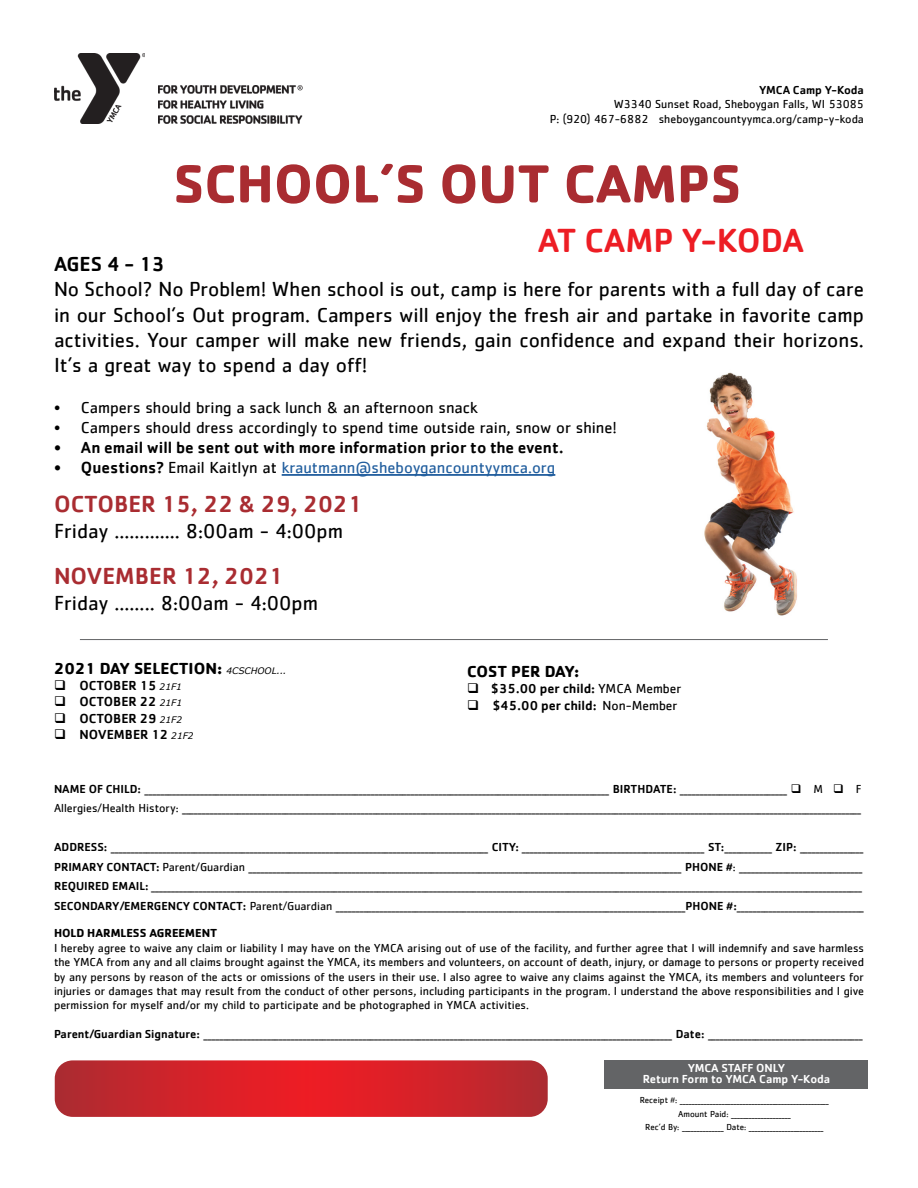
<style>
.page{position:relative;width:918px;height:1188px;background:#fff}
.page>*{position:absolute;margin:0;border:0;box-sizing:border-box;transform-origin:0 0}
.t1{font:700 55.5px "Cachet";color:#a92c31}
.t2{font:500 34.5px "Cachet";color:#ed1d24}
.t3{font:500 24px "Cachet";color:#a92c31}
.t4{font:21px/25.2px "Cachet";color:#000;text-align:justify}
.t5{font:500 21px "Cachet";color:#000}
.t6{font:16.5px "Cachet";color:#000}
.t7{font:16.5px "Cachet";color:#215e9e}
.t8{font:500 16.5px "Cachet";color:#000}
.t9{font:700 16.5px "Cachet";color:#000}
.t10{font:500 13.5px "Cachet";color:#000}
.t11{font:12px/14.4px "Cachet";color:#000}
.t12{font:500 12px/10.5px "Cachet";color:#fff;text-align:center}
.t13{font:700 12px "Cachet";color:#000}
.t14{font:500 12px "Cachet";color:#000}
.t15{font:9px/13.5px "Cachet";color:#000;text-align:center}
.s1{font-weight:500;color:#000}
.s2{color:#000}
.s3{font-family:"Verdana";font-weight:400;font-style:italic;font-size:9px}
.s4{font-weight:400}
.s5{font-weight:500}
</style>
<div class="page">
<img style="left:704px;top:372px;width:93px;height:244px">
<div style="left:605px;top:1060px;width:263px;height:29px;background:#636466"></div>
<hr style="left:282px;top:474px;width:273px;height:2px;background:#215e9e">
<hr style="left:80px;top:639px;width:748px;height:1px;background:#636466">
<svg style="left:55px;top:1060px;width:493px;height:57px;background:#d1272e"></svg>
<img style="left:159px;top:85px;width:143px;height:39px">
<img style="left:54px;top:53px;width:91px;height:70px">
<p class="t14" style="left:759px;top:82px;width:106px">YMCA Camp Y-Koda</p>
<p class="t11" style="left:550px;top:97px;width:316px;text-align:right">W3340 Sunset Road, Sheboygan Falls, WI 53085<br>P: (920) 467-6882 sheboygancountyymca.org/camp-y-koda</p>
<h1 class="t1" style="left:173px;top:148px;width:570px">SCHOOL’S OUT CAMPS</h1>
<h2 class="t2" style="left:538px;top:219px;width:268px">AT CAMP Y-KODA</h2>
<h3 class="t5" style="left:54px;top:251px;width:112px">AGES 4 - 13</h3>
<p class="t4" style="left:54px;top:276px;width:811px">No School? No Problem! When school is out, camp is here for parents with a full day of care in our School’s Out program. Campers will enjoy the fresh air and partake in favorite camp activities. Your camper will make new friends, gain confidence and expand their horizons.<br>It’s a great way to spend a day off!</p>
<h3 class="t6" style="left:54px;top:398px;width:425px">• Campers should bring a sack lunch &amp; an afternoon snack</h3>
<h3 class="t6" style="left:54px;top:418px;width:565px">• Campers should dress accordingly to spend time outside rain, snow or shine!</h3>
<h3 class="t8" style="left:54px;top:437px;width:511px">• An email will be sent out with more information prior to the event.</h3>
<h3 class="t7" style="left:54px;top:458px;width:503px"><span class="s1">• Questions?</span> <span class="s2">Email Kaitlyn at</span> krautmann@sheboygancountyymca.org</h3>
<h3 class="t3" style="left:54px;top:490px;width:310px">OCTOBER 15, 22 &amp; 29, 2021</h3>
<h3 class="t4" style="left:54px;top:518px;width:291px">Friday ............. 8:00am - 4:00pm</h3>
<h3 class="t3" style="left:54px;top:562px;width:231px">NOVEMBER 12, 2021</h3>
<h3 class="t4" style="left:54px;top:590px;width:266px">Friday ........ 8:00am - 4:00pm</h3>
<h3 class="t9" style="left:54px;top:658px;width:234px">2021 DAY SELECTION: <span class="s3">4CSCHOOL...</span></h3>
<p class="t10" style="left:54px;top:677px;width:129px">❑ OCTOBER 15 <span class="s3">21F1</span></p>
<p class="t10" style="left:54px;top:694px;width:130px">❑ OCTOBER 22 <span class="s3">21F1</span></p>
<p class="t10" style="left:54px;top:710px;width:130px">❑ OCTOBER 29 <span class="s3">21F2</span></p>
<p class="t10" style="left:54px;top:726px;width:141px">❑ NOVEMBER 12 <span class="s3">21F2</span></p>
<h3 class="t9" style="left:467px;top:661px;width:114px">COST PER DAY:</h3>
<p class="t10" style="left:467px;top:681px;width:216px">❑ $35.00 per child: <span class="s4">YMCA Member</span></p>
<p class="t10" style="left:467px;top:697px;width:212px">❑ $45.00 per child: <span class="s4">Non-Member</span></p>
<p class="t11" style="left:54px;top:779px;width:809px;line-height:19.5px"><span class="s5">NAME OF CHILD:</span> _____________________________________________________________________________________________________________________ <span class="s5">BIRTHDATE:</span> ___________________________ ❑ M ❑ F<br>Allergies/Health History: ___________________________________________________________________________________________________________________________________________________________________________</p>
<p class="t11" style="left:54px;top:837px;width:811px;line-height:19.5px"><span class="s5">ADDRESS:</span> _______________________________________________________________________________________________ <span class="s5">CITY:</span> ______________________________________________ <span class="s5">ST:</span>____________ <span class="s5">ZIP:</span> ________________ <span class="s5">PRIMARY CONTACT:</span> Parent/Guardian _____________________________________________________________________________________________________________ <span class="s5">PHONE #</span>: _______________________________ <span class="s5">REQUIRED EMAIL:</span> ___________________________________________________________________________________________________________________________________________________________________________________ <span class="s5">SECONDARY/EMERGENCY CONTACT:</span> Parent/Guardian ________________________________________________________________________________________<span class="s5">PHONE #:</span>________________________________</p>
<p class="t13" style="left:54px;top:926px;width:165px">HOLD HARMLESS AGREEMENT</p>
<p class="t11" style="left:54px;top:940px;width:812px;text-align:justify">I hereby agree to waive any claim or liability I may have on the YMCA arising out of use of the facility, and further agree that I will indemnify and save harmless the YMCA from any and all claims brought against the YMCA, its members and volunteers, on account of death, injury, or damage to persons or property received by any persons by reason of the acts or omissions of the users in their use. I also agree to waive any claims against the YMCA, its members and volunteers for injuries or damages that may result from the conduct of other persons, including participants in the program. I understand the above responsibilities and I give permission for myself and/or my child to participate and be photographed in YMCA activities.</p>
<p class="t11" style="left:54px;top:1027px;width:810px"><span class="s5">Parent/Guardian Signature:</span> ______________________________________________________________________________________________________________________ <span class="s5">Date:</span> _______________________________________</p>
<p class="t12" style="left:643px;top:1063px;width:189px">YMCA STAFF ONLY<br>Return Form to YMCA Camp Y-Koda</p>
<p class="t15" style="left:640px;top:1093px;width:191px">Receipt #: __________________________________________________<br>Amount Paid: ____________________<br>Rec’d By: ______________ Date: _________________________</p>
</div>
